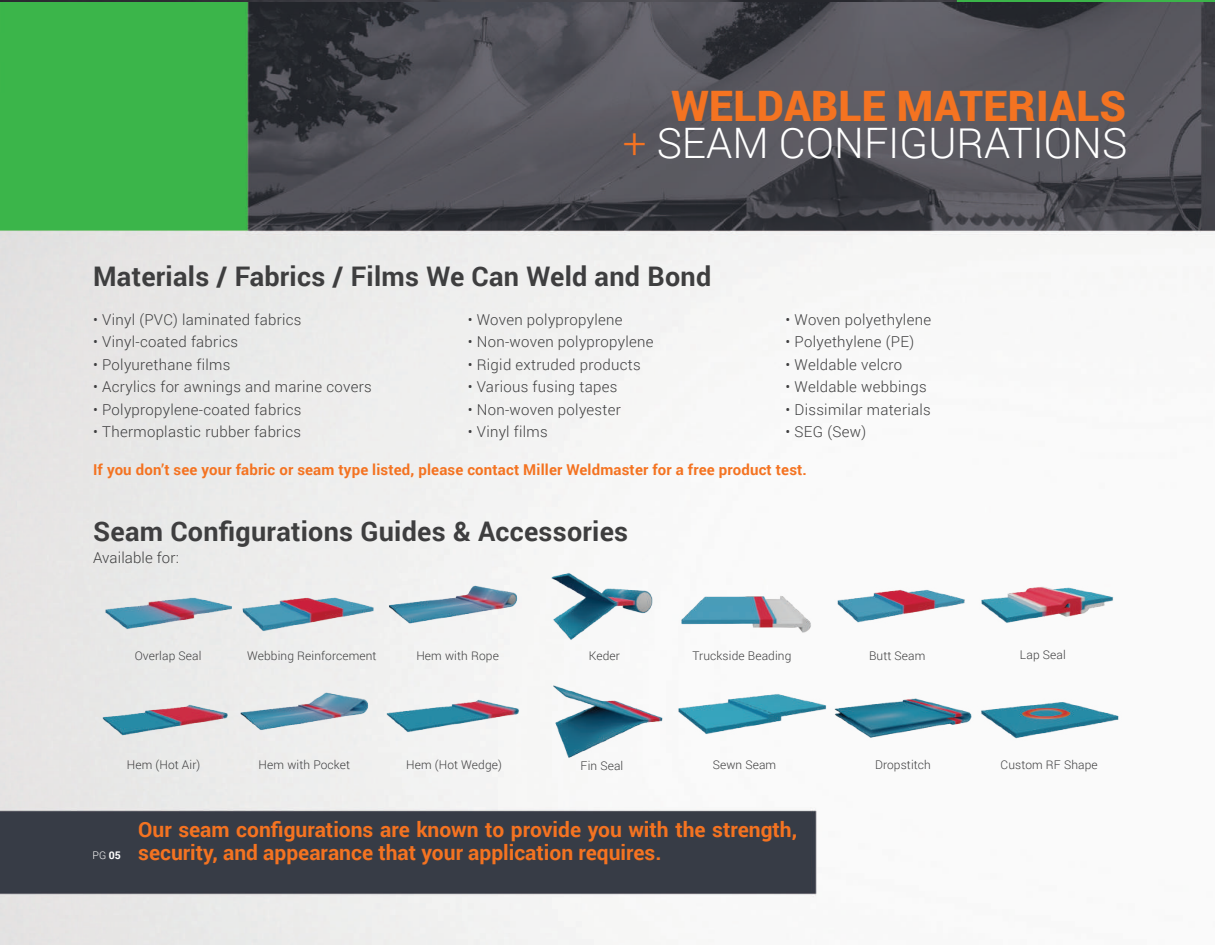
<style>
.page{position:relative;width:1215px;height:945px;background:#fff}
.page>*{position:absolute;margin:0;border:0;box-sizing:border-box;transform-origin:0 0}
.t1{font:300 42px/37.8px "Roboto";color:#fff;text-align:right}
.t2{font:700 27px "Roboto";letter-spacing:.01em;color:#3e3e3f}
.t3{font:700 21px/22.5px "Roboto";color:#f47321}
.t4{font:300 15px "Roboto";letter-spacing:.02em;color:#3e3e3f}
.t5{font:700 15px "Roboto";letter-spacing:.01em;color:#f47321}
.t6{font:300 12px "Roboto";letter-spacing:.01em;color:#3e3e3f}
.t7{font:300 10.5px "Roboto";color:#fff}
.s1{font-weight:900;color:#f47321}
.s2{color:#f47321}
.s3{font-weight:700}
</style>
<div class="page">
<img style="left:0;top:2px;width:1215px;height:943px">
<img style="left:102px;top:593px;width:133px;height:40px">
<img style="left:834px;top:582px;width:133px;height:44px">
<img style="left:241px;top:595px;width:133px;height:36px">
<img style="left:102px;top:703px;width:126px;height:33px">
<img style="left:386px;top:699px;width:133px;height:34px">
<img style="left:388px;top:583px;width:131px;height:44px">
<img style="left:238px;top:688px;width:133px;height:46px">
<img style="left:550px;top:683px;width:115px;height:77px">
<img style="left:680px;top:594px;width:133px;height:39px">
<img style="left:980px;top:586px;width:133px;height:38px">
<img style="left:550px;top:572px;width:104px;height:69px">
<img style="left:830px;top:694px;width:146px;height:46px">
<img style="left:678px;top:692px;width:148px;height:42px">
<img style="left:977px;top:699px;width:144px;height:41px">
<h1 class="t1" style="left:623px;top:85px;width:506px"><span class="s1">WELDABLE MATERIALS<br></span><span class="s2">+</span> SEAM CONFIGURATIONS</h1>
<h2 class="t2" style="left:93px;top:257px;width:620px">Materials / Fabrics / Films We Can Weld and Bond</h2>
<p class="t4" style="left:93px;top:309px;width:210px">• Vinyl (PVC) laminated fabrics</p>
<p class="t4" style="left:93px;top:331px;width:147px">• Vinyl-coated fabrics</p>
<p class="t4" style="left:93px;top:354px;width:139px">• Polyurethane films</p>
<p class="t4" style="left:93px;top:376px;width:280px">• Acrylics for awnings and marine covers</p>
<p class="t4" style="left:93px;top:399px;width:210px">• Polypropylene-coated fabrics</p>
<p class="t4" style="left:93px;top:421px;width:210px">• Thermoplastic rubber fabrics</p>
<p class="t4" style="left:786px;top:309px;width:147px">• Woven polyethylene</p>
<p class="t4" style="left:786px;top:331px;width:130px">• Polyethylene (PE)</p>
<p class="t4" style="left:786px;top:354px;width:118px">• Weldable velcro</p>
<p class="t4" style="left:786px;top:376px;width:143px">• Weldable webbings</p>
<p class="t4" style="left:786px;top:399px;width:147px">• Dissimilar materials</p>
<p class="t4" style="left:786px;top:421px;width:82px">• SEG (Sew)</p>
<p class="t4" style="left:468px;top:309px;width:156px">• Woven polypropylene</p>
<p class="t4" style="left:468px;top:331px;width:187px">• Non-woven polypropylene</p>
<p class="t4" style="left:468px;top:354px;width:175px">• Rigid extruded products</p>
<p class="t4" style="left:468px;top:376px;width:151px">• Various fusing tapes</p>
<p class="t4" style="left:468px;top:399px;width:155px">• Non-woven polyester</p>
<p class="t4" style="left:468px;top:421px;width:82px">• Vinyl films</p>
<p class="t5" style="left:93px;top:459px;width:715px">If you don’t see your fabric or seam type listed, please contact Miller Weldmaster for a free product test.</p>
<h2 class="t2" style="left:93px;top:512px;width:537px">Seam Configurations Guides &amp; Accessories</h2>
<p class="t4" style="left:93px;top:547px;width:87px">Available for:</p>
<p class="t6" style="left:589px;top:647px;width:33px">Keder</p>
<p class="t6" style="left:692px;top:647px;width:100px">Truckside Beading</p>
<p class="t6" style="left:1020px;top:647px;width:47px">Lap Seal</p>
<p class="t6" style="left:135px;top:647px;width:68px">Overlap Seal</p>
<p class="t6" style="left:247px;top:647px;width:131px">Webbing Reinforcement</p>
<p class="t6" style="left:869px;top:647px;width:58px">Butt Seam</p>
<p class="t6" style="left:416px;top:647px;width:84px">Hem with Rope</p>
<p class="t6" style="left:127px;top:757px;width:75px">Hem (Hot Air)</p>
<p class="t6" style="left:406px;top:757px;width:97px">Hem (Hot Wedge)</p>
<p class="t6" style="left:259px;top:757px;width:93px">Hem with Pocket</p>
<p class="t6" style="left:581px;top:757px;width:44px">Fin Seal</p>
<p class="t6" style="left:713px;top:757px;width:65px">Sewn Seam</p>
<p class="t6" style="left:875px;top:757px;width:57px">Dropstitch</p>
<p class="t6" style="left:1001px;top:757px;width:99px">Custom RF Shape</p>
<p class="t7" style="left:93px;top:848px;width:30px">PG <span class="s3">05</span></p>
<h3 class="t3" style="left:138px;top:818px;width:660px">Our seam configurations are known to provide you with the strength, security, and appearance that your application requires.</h3>
</div>
